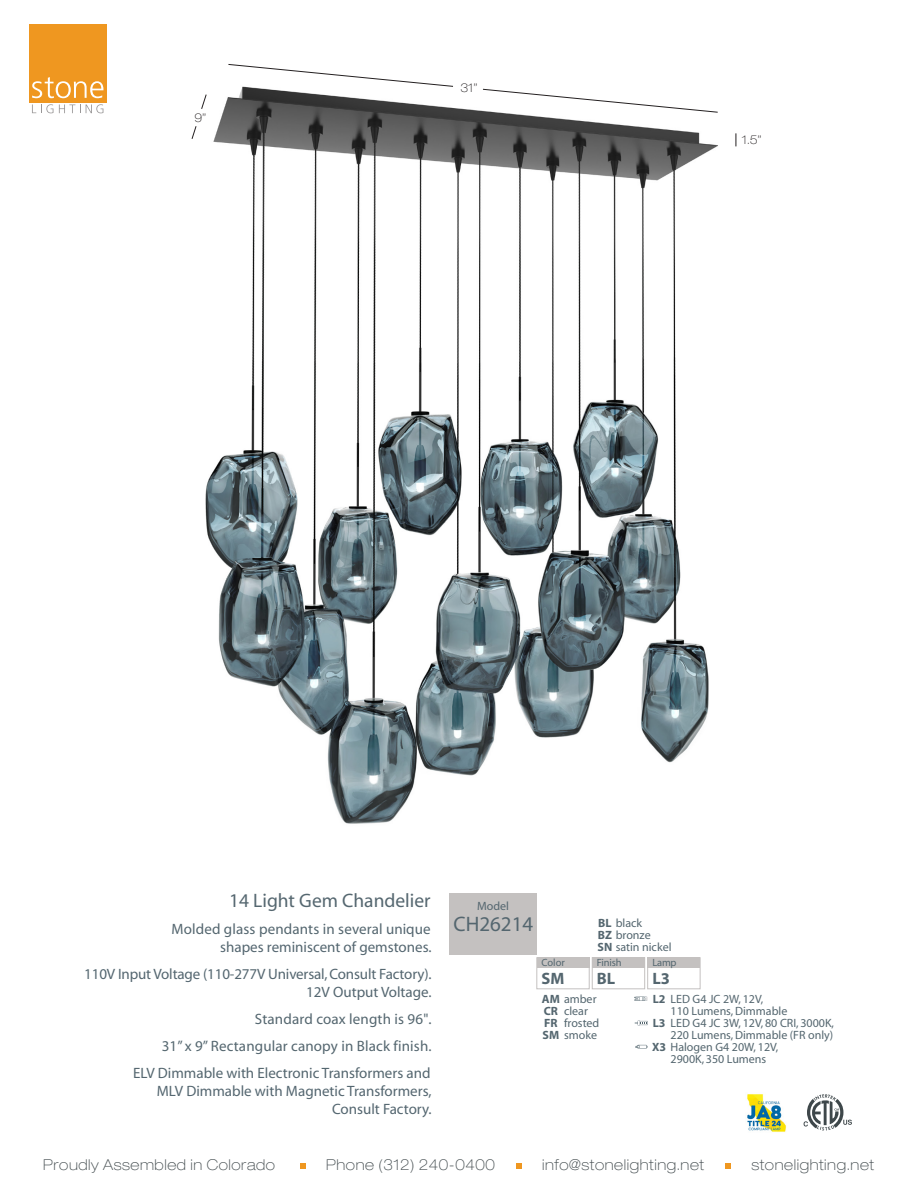
<style>
.page{position:relative;width:918px;height:1188px;background:#fff}
.page>*{position:absolute;margin:0;border:0;box-sizing:border-box;transform-origin:0 0}
.t1{font:21px "Myriad";color:#54666f}
.t2{font:19.5px "Myriad";color:#556770}
.t3{font:700 16.5px "Myriad";color:#54666f}
.t4{font:15px/18px "Myriad";color:#546670;text-align:right}
.t5{font:15px/27px "Myriad";letter-spacing:.01em;color:#54666f;text-align:right}
.t6{font:100 expanded 15px "Helvetica Neue LT Std";letter-spacing:.04em;color:#3f484b}
.t7{font:12px/12px "Myriad";color:#54666f}
.t8{font:100 expanded 12px "Helvetica Neue LT Std";color:#231f20}
.t9{font:10.5px "Myriad";letter-spacing:-.02em;color:#54666f}
.s1{color:#54666f}
.s2{font-weight:700}
.s3{color:#556770}
</style>
<div class="page">
<img style="left:205px;top:87px;width:532px;height:737px">
<svg style="left:191px;top:126px;width:6px;height:13px"></svg>
<svg style="left:201px;top:94px;width:6px;height:15px"></svg>
<svg style="left:736px;top:133px;width:1px;height:13px"></svg>
<svg style="left:228px;top:64px;width:225px;height:23px"></svg>
<svg style="left:482px;top:89px;width:236px;height:24px"></svg>
<div style="left:449px;top:893px;width:88px;height:61px;background:#c4c1c0"></div>
<div style="left:536px;top:957px;width:54px;height:32px;border:1px solid #c4c1c0"></div>
<div style="left:537px;top:958px;width:52px;height:10px;background:#c4c1c0"></div>
<div style="left:592px;top:957px;width:53px;height:32px;border:1px solid #c4c1c0"></div>
<div style="left:592px;top:958px;width:53px;height:10px;background:#c4c1c0"></div>
<div style="left:647px;top:957px;width:54px;height:32px;border:1px solid #c4c1c0"></div>
<div style="left:648px;top:958px;width:52px;height:10px;background:#c4c1c0"></div>
<svg style="left:635px;top:1045px;width:13px;height:4px"></svg>
<svg style="left:635px;top:1021px;width:13px;height:4px"></svg>
<svg style="left:634px;top:997px;width:14px;height:4px"></svg>
<svg style="left:300px;top:1163px;width:6px;height:5px"></svg>
<svg style="left:516px;top:1163px;width:5px;height:5px"></svg>
<svg style="left:725px;top:1163px;width:6px;height:5px"></svg>
<img style="left:747px;top:1094px;width:39px;height:38px">
<svg style="left:804px;top:1094px;width:48px;height:37px"></svg>
<svg style="left:32px;top:104px;width:71px;height:9px"></svg>
<div style="left:29px;top:24px;width:78px;height:78px;background:#ef9720"></div>
<svg style="left:32px;top:77px;width:71px;height:21px"></svg>
<p class="t8" style="left:195px;top:111px;width:13px">9”</p>
<p class="t8" style="left:461px;top:80px;width:19px">31”</p>
<p class="t8" style="left:742px;top:133px;width:21px">1.5”</p>
<h2 class="t2" style="left:229px;top:890px;width:203px">14 Light Gem Chandelier</h2>
<p class="t4" style="left:171px;top:920px;width:262px"><span class="s1">Molded glass pendants in several</span> unique shapes reminiscent of gemstones.</p>
<p class="t4" style="left:84px;top:965px;width:349px">110V Input Voltage (110-277V Universal, Consult Factory).<br>12V Output Voltage.</p>
<p class="t5" style="left:133px;top:1006px;width:300px">Standard coax length is 96".<br>31” x 9” Rectangular canopy in Black finish.<br>ELV Dimmable with Electronic Transformers and</p>
<p class="t4" style="left:157px;top:1082px;width:276px">MLV Dimmable with Magnetic Transformers,<br>Consult Factory.</p>
<p class="t7" style="left:477px;top:901px;width:33px">Model</p>
<h1 class="t1" style="left:453px;top:914px;width:81px">CH26214</h1>
<p class="t7" style="left:598px;top:918px;width:75px"><span class="s2">BL</span> black<br><span class="s2">BZ</span> bronze<br><span class="s2">SN</span> satin nickel</p>
<p class="t9" style="left:652px;top:957px;width:26px">Lamp</p>
<h3 class="t3" style="left:652px;top:970px;width:19px">L3</h3>
<p class="t7" style="left:652px;top:987px;width:184px;line-height:24px"><span class="s2">L2</span> <span class="s3">LED G4 JC 2W</span>, <span class="s3">12V,<br></span><span class="s2">L3</span> LED G4 JC 3W, 12V, 80 CRI, 3000K,<br><span class="s2">X3</span> Halogen G4 20W, 12V,</p>
<p class="t9" style="left:542px;top:957px;width:25px">Color</p>
<h3 class="t3" style="left:542px;top:970px;width:24px">SM</h3>
<p class="t7" style="left:542px;top:993px;width:57px"><span class="s2">AM</span> amber<br><span class="s2">CR<br>FR<br>SM</span> smoke</p>
<p class="t9" style="left:597px;top:957px;width:26px">Finish</p>
<h3 class="t3" style="left:597px;top:970px;width:20px">BL</h3>
<p class="t7" style="left:564px;top:1005px;width:37px">clear frosted</p>
<p class="t7" style="left:671px;top:999px;width:164px;line-height:24px">110 Lumens, Dimmable<br>220 Lumens, Dimmable (FR only)<br>2900K, 350 Lumens</p>
<p class="t6" style="left:43px;top:1155px;width:233px">Proudly Assembled in Colorado</p>
<p class="t6" style="left:326px;top:1155px;width:170px">Phone (312) 240-0400</p>
<p class="t6" style="left:542px;top:1155px;width:164px">info@stonelighting.net</p>
<p class="t6" style="left:751px;top:1155px;width:124px">stonelighting.net</p>
</div>
